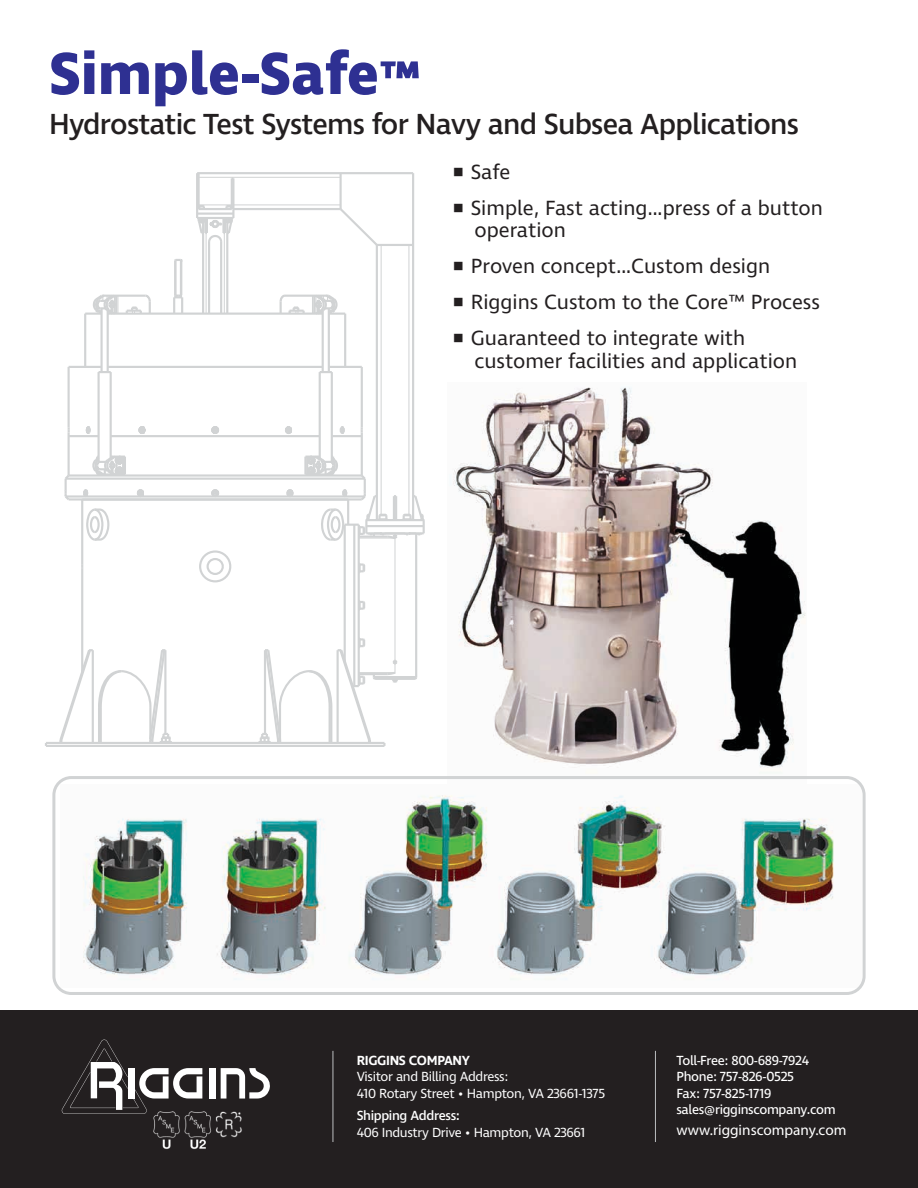
<style>
.page{position:relative;width:918px;height:1188px;background:#fff}
.page>*{position:absolute;margin:0;border:0;box-sizing:border-box;transform-origin:0 0}
.t1{font:700 60px "Ingra";color:#2e3092}
.t2{font:500 29.7px "Ingra";letter-spacing:-.025em;color:#231f20}
.t3{font:21px/22.5px "Ingra";color:#231f20}
.t4{font:15.3px "Myriad Pro";color:#fff}
.t5{font:13.5px/16.5px "Ingra";letter-spacing:-.025em;color:#fff}
.t6{font:13.5px/16.5px "Ingra";letter-spacing:-.025em;color:#fff}
.t7{font:500 13.5px "Ingra";letter-spacing:-.025em;color:#fff}
.t8{font:600 13.5px "Ingra";letter-spacing:-.025em;color:#fff}
</style>
<div class="page">
<div style="left:0;top:1010px;width:918px;height:178px;background:#231f20"></div>
<hr style="left:359px;top:672px;width:36px;height:1px;background:#d1d3d4">
<hr style="left:176px;top:260px;width:1px;height:36px;background:#d1d3d4">
<hr style="left:206px;top:233px;width:1px;height:81px;background:#d1d3d4">
<hr style="left:224px;top:233px;width:1px;height:81px;background:#d1d3d4">
<hr style="left:381px;top:245px;width:1px;height:270px;background:#d1d3d4">
<hr style="left:395px;top:538px;width:1px;height:123px;background:#d1d3d4">
<hr style="left:409px;top:245px;width:1px;height:270px;background:#d1d3d4">
<hr style="left:199px;top:205px;width:33px;height:1px;background:#d1d3d4">
<hr style="left:233px;top:205px;width:108px;height:1px;background:#d1d3d4">
<hr style="left:199px;top:177px;width:142px;height:1px;background:#d1d3d4">
<hr style="left:46px;top:745px;width:338px;height:2px;background:#d1d3d4">
<hr style="left:46px;top:742px;width:338px;height:2px;background:#d1d3d4">
<hr style="left:375px;top:678px;width:40px;height:2px;background:#d1d3d4">
<hr style="left:374px;top:676px;width:42px;height:2px;background:#d1d3d4">
<hr style="left:359px;top:673px;width:28px;height:2px;background:#d1d3d4">
<hr style="left:68px;top:367px;width:2px;height:60px;background:#d1d3d4">
<hr style="left:68px;top:433px;width:2px;height:43px;background:#d1d3d4">
<hr style="left:81px;top:500px;width:2px;height:65px;background:#d1d3d4">
<hr style="left:81px;top:568px;width:2px;height:104px;background:#d1d3d4">
<hr style="left:84px;top:314px;width:2px;height:53px;background:#d1d3d4">
<hr style="left:98px;top:372px;width:2px;height:90px;background:#d1d3d4">
<hr style="left:100px;top:308px;width:3px;height:64px;background:#d1d3d4">
<hr style="left:107px;top:310px;width:2px;height:62px;background:#d1d3d4">
<hr style="left:110px;top:372px;width:2px;height:86px;background:#d1d3d4">
<hr style="left:174px;top:261px;width:2px;height:34px;background:#d1d3d4">
<hr style="left:180px;top:261px;width:2px;height:34px;background:#d1d3d4">
<hr style="left:196px;top:173px;width:2px;height:45px;background:#d1d3d4">
<hr style="left:198px;top:173px;width:2px;height:36px;background:#d1d3d4">
<hr style="left:202px;top:222px;width:2px;height:92px;background:#d1d3d4">
<hr style="left:208px;top:242px;width:2px;height:72px;background:#d1d3d4">
<hr style="left:69px;top:498px;width:293px;height:3px;background:#d1d3d4">
<hr style="left:66px;top:495px;width:299px;height:3px;background:#d1d3d4">
<hr style="left:220px;top:242px;width:2px;height:72px;background:#d1d3d4">
<hr style="left:226px;top:222px;width:2px;height:92px;background:#d1d3d4">
<hr style="left:231px;top:178px;width:2px;height:31px;background:#d1d3d4">
<hr style="left:232px;top:178px;width:2px;height:40px;background:#d1d3d4">
<hr style="left:66px;top:478px;width:299px;height:2px;background:#d1d3d4">
<hr style="left:69px;top:474px;width:293px;height:3px;background:#d1d3d4">
<hr style="left:332px;top:435px;width:30px;height:2px;background:#d1d3d4">
<hr style="left:111px;top:435px;width:209px;height:2px;background:#d1d3d4">
<hr style="left:69px;top:435px;width:30px;height:2px;background:#d1d3d4">
<hr style="left:304px;top:457px;width:3px;height:17px;background:#d1d3d4">
<hr style="left:319px;top:372px;width:2px;height:86px;background:#d1d3d4">
<hr style="left:322px;top:310px;width:2px;height:62px;background:#d1d3d4">
<hr style="left:328px;top:308px;width:2px;height:64px;background:#d1d3d4">
<svg style="left:99px;top:371px;width:12px;height:2px"></svg>
<svg style="left:320px;top:371px;width:12px;height:2px"></svg>
<hr style="left:329px;top:366px;width:33px;height:2px;background:#d1d3d4">
<hr style="left:108px;top:366px;width:215px;height:2px;background:#d1d3d4">
<hr style="left:69px;top:366px;width:33px;height:2px;background:#d1d3d4">
<hr style="left:331px;top:372px;width:2px;height:90px;background:#d1d3d4">
<hr style="left:340px;top:173px;width:2px;height:36px;background:#d1d3d4">
<hr style="left:344px;top:525px;width:2px;height:136px;background:#d1d3d4">
<hr style="left:344px;top:314px;width:2px;height:53px;background:#d1d3d4">
<hr style="left:353px;top:525px;width:2px;height:161px;background:#d1d3d4">
<hr style="left:358px;top:525px;width:2px;height:161px;background:#d1d3d4">
<hr style="left:361px;top:367px;width:2px;height:60px;background:#d1d3d4">
<hr style="left:361px;top:433px;width:2px;height:43px;background:#d1d3d4">
<hr style="left:376px;top:245px;width:2px;height:275px;background:#d1d3d4">
<hr style="left:108px;top:313px;width:215px;height:2px;background:#d1d3d4">
<hr style="left:412px;top:173px;width:2px;height:347px;background:#d1d3d4">
<hr style="left:415px;top:534px;width:2px;height:143px;background:#d1d3d4">
<svg style="left:360px;top:563px;width:5px;height:10px"></svg>
<hr style="left:102px;top:295px;width:43px;height:2px;background:#d1d3d4">
<hr style="left:285px;top:295px;width:44px;height:2px;background:#d1d3d4">
<svg style="left:360px;top:601px;width:5px;height:9px"></svg>
<hr style="left:377px;top:244px;width:36px;height:2px;background:#d1d3d4">
<hr style="left:197px;top:213px;width:36px;height:2px;background:#d1d3d4">
<hr style="left:199px;top:208px;width:33px;height:2px;background:#d1d3d4">
<hr style="left:233px;top:208px;width:108px;height:2px;background:#d1d3d4">
<svg style="left:225px;top:205px;width:6px;height:3px"></svg>
<svg style="left:339px;top:206px;width:38px;height:42px"></svg>
<hr style="left:197px;top:172px;width:216px;height:2px;background:#d1d3d4">
<svg style="left:68px;top:427px;width:2px;height:6px"></svg>
<svg style="left:174px;top:259px;width:9px;height:4px"></svg>
<div style="left:199px;top:550px;width:32px;height:32px;border:2px solid #d1d3d4;border-radius:50%"></div>
<div style="left:207px;top:558px;width:17px;height:17px;border:2px solid #d1d3d4;border-radius:50%"></div>
<div style="left:211px;top:426px;width:8px;height:8px;border:2px solid #d1d3d4;border-radius:50%"></div>
<svg style="left:361px;top:427px;width:2px;height:6px"></svg>
<svg style="left:197px;top:217px;width:37px;height:27px"></svg>
<svg style="left:173px;top:293px;width:11px;height:20px"></svg>
<svg style="left:91px;top:454px;width:35px;height:23px"></svg>
<svg style="left:126px;top:294px;width:26px;height:19px"></svg>
<svg style="left:85px;top:294px;width:34px;height:23px"></svg>
<svg style="left:278px;top:294px;width:27px;height:19px"></svg>
<svg style="left:312px;top:294px;width:33px;height:23px"></svg>
<svg style="left:387px;top:658px;width:11px;height:24px"></svg>
<svg style="left:285px;top:426px;width:7px;height:8px"></svg>
<svg style="left:339px;top:426px;width:6px;height:8px"></svg>
<svg style="left:85px;top:426px;width:6px;height:8px"></svg>
<svg style="left:138px;top:426px;width:8px;height:8px"></svg>
<svg style="left:64px;top:472px;width:8px;height:29px"></svg>
<svg style="left:285px;top:489px;width:10px;height:9px"></svg>
<svg style="left:210px;top:489px;width:11px;height:9px"></svg>
<svg style="left:135px;top:489px;width:11px;height:9px"></svg>
<svg style="left:82px;top:489px;width:7px;height:9px"></svg>
<svg style="left:59px;top:647px;width:113px;height:95px"></svg>
<svg style="left:86px;top:508px;width:24px;height:33px"></svg>
<svg style="left:305px;top:454px;width:120px;height:88px"></svg>
<svg style="left:258px;top:637px;width:117px;height:105px"></svg>
<svg style="left:221px;top:1068px;width:49px;height:31px"></svg>
<div style="left:209px;top:1068px;width:6px;height:31px;background:#fff"></div>
<svg style="left:62px;top:1040px;width:140px;height:74px"></svg>
<div style="left:128px;top:1068px;width:6px;height:31px;background:#fff"></div>
<img style="left:83px;top:784px;width:778px;height:204px">
<img style="left:152px;top:1109px;width:90px;height:40px">
<hr style="left:655px;top:1051px;width:1px;height:91px;background:#bcbec0">
<hr style="left:333px;top:1051px;width:1px;height:91px;background:#bcbec0">
<img style="left:448px;top:387px;width:358px;height:399px">
<div style="left:52px;top:776px;width:814px;height:219px;border:3px solid #d1d3d4;border-radius:17px"></div>
<h1 class="t1" style="left:49px;top:36px;width:374px">Simple-Safe™</h1>
<h2 class="t2" style="left:49px;top:106px;width:752px">Hydrostatic Test Systems for Navy and Subsea Applications</h2>
<p class="t3" style="left:452px;top:162px;width:60px">▪ Safe</p>
<p class="t3" style="left:474px;top:198px;width:350px;text-indent:-22px">▪ Simple, Fast acting…press of a button operation</p>
<p class="t3" style="left:452px;top:256px;width:320px">▪ Proven concept…Custom design</p>
<p class="t3" style="left:452px;top:292px;width:370px">▪ Riggins Custom to the Core™ Process</p>
<p class="t3" style="left:474px;top:328px;width:324px;text-indent:-22px">▪ Guaranteed to integrate with customer facilities and application</p>
<p class="t8" style="left:357px;top:1052px;width:115px">RIGGINS COMPANY</p>
<p class="t5" style="left:357px;top:1069px;width:250px">Visitor and Billing Address:<br>410 Rotary Street • Hampton, VA 23661-1375</p>
<p class="t7" style="left:357px;top:1107px;width:105px">Shipping Address:</p>
<p class="t5" style="left:357px;top:1125px;width:230px">406 Industry Drive • Hampton, VA 23661</p>
<p class="t6" style="left:676px;top:1053px;width:161px">Toll-Free: 800-689-7924<br>Phone: 757-826-0525<br>Fax: 757-825-1719 sales@rigginscompany.com</p>
<p class="t4" style="left:676px;top:1120px;width:172px">www.rigginscompany.com</p>
</div>
